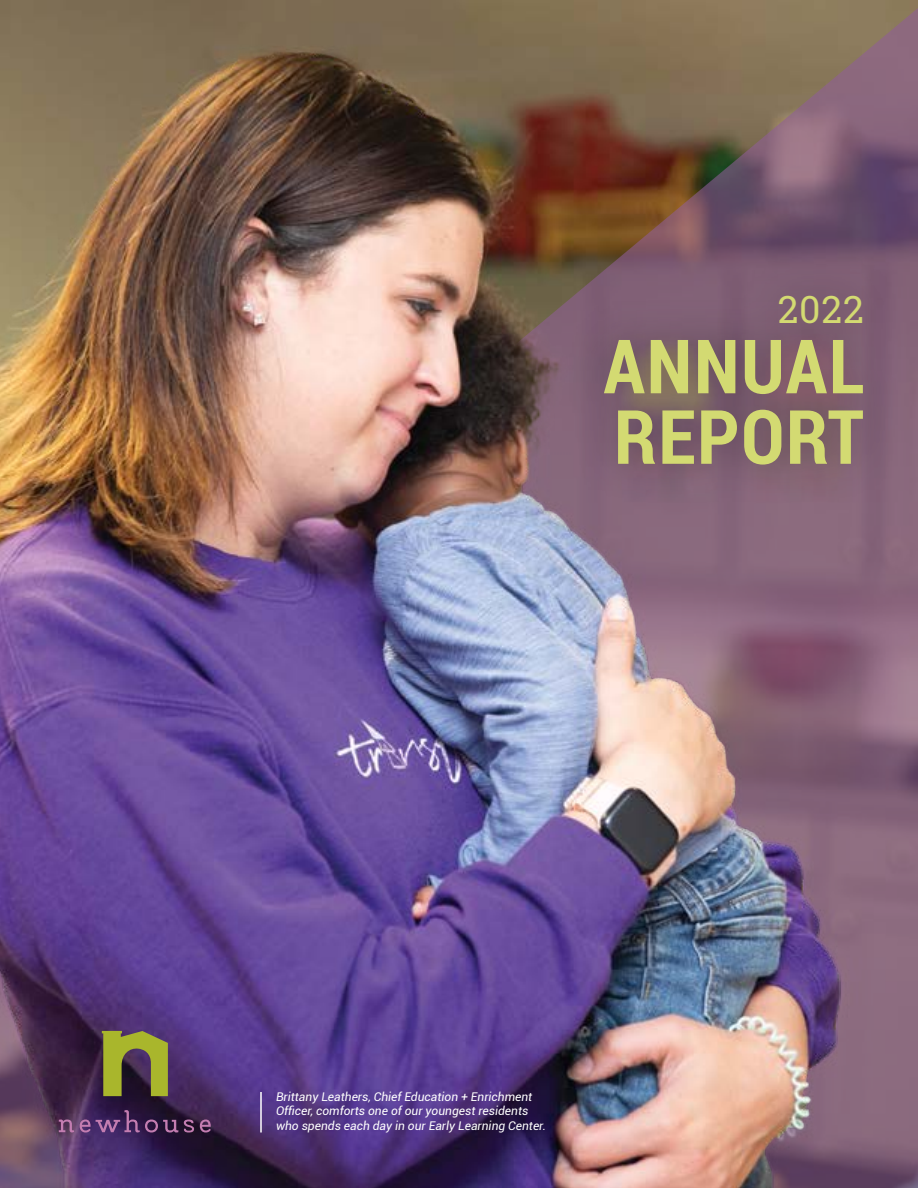
<style>
.page{position:relative;width:918px;height:1188px;background:#fff}
.page>*{position:absolute;margin:0;border:0;box-sizing:border-box;transform-origin:0 0}
.t1{font:700 75px/70.5px "Roboto Condensed";letter-spacing:.025em;color:#d3da72}
.t2{font:37.5px "Roboto Slab";color:#d3da72}
.t3{font:italic 12px/14.4px "Roboto";color:#fff}
</style>
<div class="page">
<img style="left:0;top:0;width:918px;height:1188px">
<div style="left:562px;top:250px;width:344px;height:258px;background:#000;opacity:.35"></div>
<svg style="left:59px;top:1119px;width:15px;height:13px"></svg>
<svg style="left:80px;top:1110px;width:114px;height:22px;background:#4c2e5b"></svg>
<svg style="left:200px;top:1120px;width:11px;height:12px"></svg>
<svg style="left:102px;top:1031px;width:66px;height:65px;background:#7e7e36"></svg>
<hr style="left:260px;top:1092px;width:2px;height:40px;background:#fff">
<h2 class="t2" style="left:778px;top:283px;width:88px">2022</h2>
<h1 class="t1" style="left:603px;top:328px;width:262px">ANNUAL<br>REPORT</h1>
<p class="t3" style="left:276px;top:1089px;width:272px">Brittany Leathers, Chief Education + Enrichment<br>Officer, comforts one of our youngest residents who spends each day in our Early Learning Center.</p>
</div>
